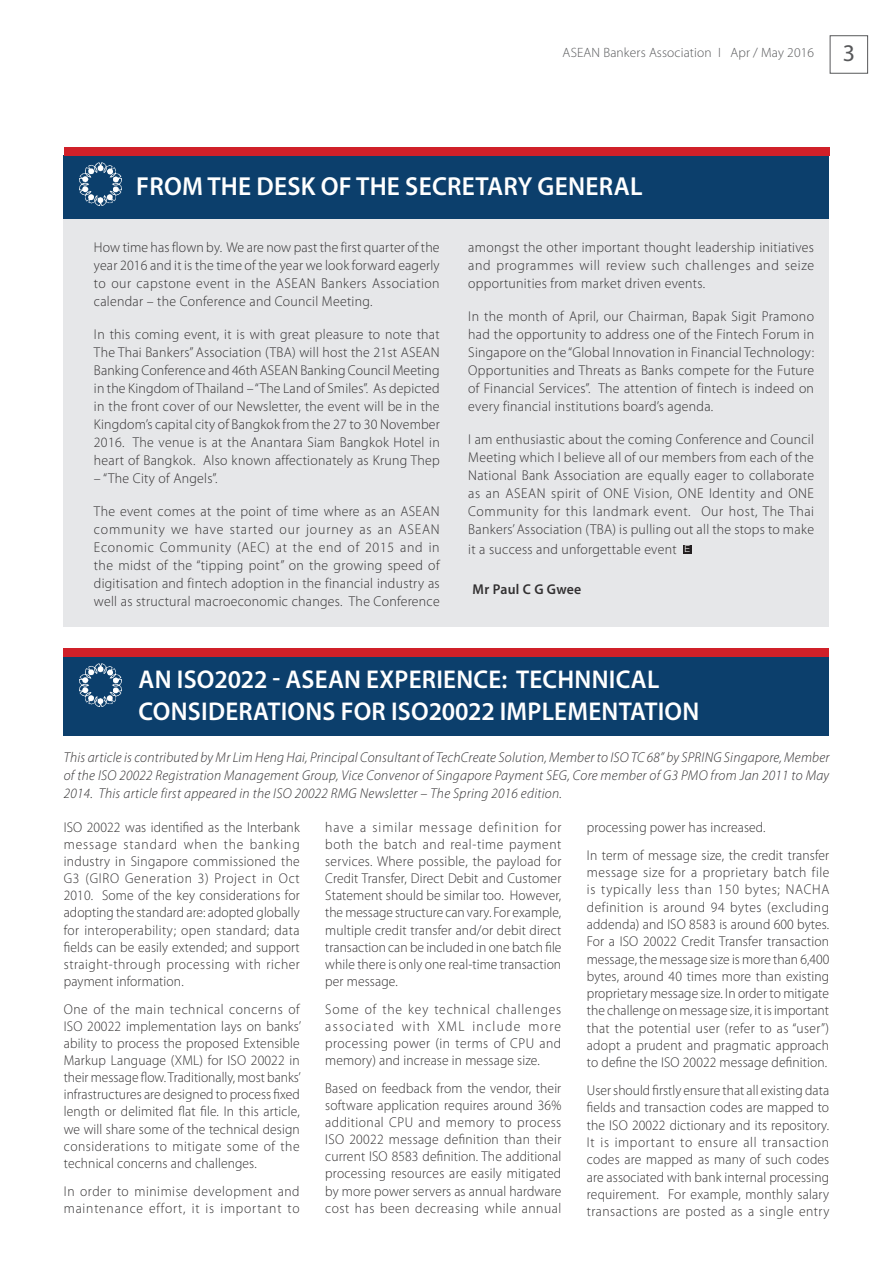
<style>
.page{position:relative;width:893px;height:1263px;background:#fff}
.page>*{position:absolute;margin:0;border:0;box-sizing:border-box;transform-origin:0 0}
.t1{font:600 26.1px "Myriad Pro";letter-spacing:.01em;color:#fff}
.t2{font:600 25.8px/31.3px "Myriad Pro";letter-spacing:.01em;color:#fff}
.t3{font:300 14.25px/17.1px "Myriad Pro";letter-spacing:.02em;color:#312f30;text-align:justify;scale:.95 1}
.t4{font:300 14.25px/18px "Myriad Pro";letter-spacing:.02em;color:#312f30;text-align:justify}
.t5{font:italic 300 14.25px/18px "Myriad Pro";letter-spacing:.02em;color:#312f30;text-align:justify}
.t6{font:300 14.25px/17.1px "Myriad Pro";letter-spacing:.055em;color:#312f30;scale:.95 1}
.t7{font:600 14.25px "Myriad Pro";letter-spacing:.02em;color:#312f30}
.t8{font:300 13.5px "Myriad Pro";letter-spacing:.01em;color:#57585a}
.s1{font-family:"Myriad";font-weight:400;font-size:24px}
.s2{font-family:"Helvetica Neue LT Com";font-size:9.3px;color:#fff}
</style>
<div class="page">
<div style="left:830px;top:35px;width:38px;height:39px;border:1px solid #57585a"></div>
<div style="left:64px;top:207px;width:765px;height:420px;background:#e6e7e9"></div>
<div style="left:64px;top:156px;width:765px;height:63px;background:#0c3f6c"></div>
<img style="left:80px;top:163px;width:41px;height:43px">
<div style="left:684px;top:545px;width:8px;height:9px;background:#231f20"></div>
<div style="left:64px;top:147px;width:765px;height:9px;background:#d02029"></div>
<div style="left:64px;top:657px;width:765px;height:78px;background:#0c3f6c"></div>
<img style="left:80px;top:663px;width:41px;height:43px">
<div style="left:64px;top:648px;width:765px;height:9px;background:#d02029"></div>
<p class="t8" style="left:563px;top:48px;width:294px">ASEAN Bankers Association I Apr / May 2016 <span class="s1">3</span></p>
<h1 class="t1" style="left:136px;top:176px;width:508px">FROM THE DESK OF THE SECRETARY GENERAL</h1>
<p class="t4" style="left:94px;top:240px;width:347px">How time has flown by. We are now past the first quarter of the year 2016 and it is the time of the year we look forward eagerly to our capstone event in the ASEAN Bankers Association calendar – the Conference and Council Meeting.</p>
<p class="t4" style="left:94px;top:327px;width:347px">In this coming event, it is with great pleasure to note that The Thai Bankers” Association (TBA) will host the 21st ASEAN Banking Conference and 46th ASEAN Banking Council Meeting in the Kingdom of Thailand – “The Land of Smiles”. As depicted in the front cover of our Newsletter, the event will be in the Kingdom’s capital city of Bangkok from the 27 to 30 November 2016. The venue is at the Anantara Siam Bangkok Hotel in heart of Bangkok. Also known affectionately as Krung Thep</p>
<p class="t4" style="left:94px;top:471px;width:125px">– “The City of Angels”.</p>
<p class="t4" style="left:94px;top:504px;width:347px">The event comes at the point of time where as an ASEAN community we have started our journey as an ASEAN Economic Community (AEC) at the end of 2015 and in the midst of the “tipping point” on the growing speed of digitisation and fintech adoption in the financial industry as well as structural macroeconomic changes. The Conference</p>
<p class="t4" style="left:468px;top:240px;width:347px">amongst the other important thought leadership initiatives and programmes will review such challenges and seize opportunities from market driven events.</p>
<p class="t4" style="left:468px;top:309px;width:347px">In the month of April, our Chairman, Bapak Sigit Pramono had the opportunity to address one of the Fintech Forum in Singapore on the “Global Innovation in Financial Technology:<br>Opportunities and Threats as Banks compete for the Future of Financial Services”. The attention of fintech is indeed on every financial institutions board’s agenda.</p>
<p class="t4" style="left:468px;top:432px;width:347px">I am enthusiastic about the coming Conference and Council Meeting which I believe all of our members from each of the National Bank Association are equally eager to collaborate as an ASEAN spirit of ONE Vision, ONE Identity and ONE Community for this landmark event. Our host, The Thai Bankers’ Association (TBA) is pulling out all the stops to make</p>
<p class="t4" style="left:468px;top:541px;width:223px">it a success and unforgettable event <span class="s2">E</span></p>
<p class="t7" style="left:473px;top:584px;width:110px">Mr Paul C G Gwee</p>
<h2 class="t2" style="left:139px;top:667px;width:562px">AN ISO2022 - ASEAN EXPERIENCE: TECHNNICAL<br>CONSIDERATIONS FOR ISO20022 IMPLEMENTATION</h2>
<p class="t5" style="left:64px;top:750px;width:767px">This article is contributed by Mr Lim Heng Hai, Principal Consultant of TechCreate Solution, Member to ISO TC 68” by SPRING Singapore, Member of the ISO 20022 Registration Management Group, Vice Convenor of Singapore Payment SEG, Core member of G3 PMO from Jan 2011 to May 2014. This article first appeared in the ISO 20022 RMG Newsletter – The Spring 2016 edition.</p>
<p class="t3" style="left:64px;top:820px;width:250px">ISO 20022 was identified as the Interbank message standard when the banking industry in Singapore commissioned the G3 (GIRO Generation 3) Project in Oct 2010. Some of the key considerations for adopting the standard are: adopted globally for interoperability; open standard; data fields can be easily extended; and support straight-through processing with richer payment information.</p>
<p class="t3" style="left:64px;top:1002px;width:251px">One of the main technical concerns of ISO 20022 implementation lays on banks’ ability to process the proposed Extensible Markup Language (XML) for ISO 20022 in their message flow. Traditionally, most banks’ infrastructures are designed to process fixed length or delimited flat file. In this article, we will share some of the technical design considerations to mitigate some of the technical concerns and challenges.</p>
<p class="t6" style="left:64px;top:1184px;width:250px">In order to minimise development and maintenance effort, it is important to</p>
<p class="t3" style="left:325px;top:820px;width:250px">have a similar message definition for both the batch and real-time payment services. Where possible, the payload for Credit Transfer, Direct Debit and Customer Statement should be similar too. However, the message structure can vary. For example, multiple credit transfer and/or debit direct transaction can be included in one batch file while there is only one real-time transaction per message.</p>
<p class="t3" style="left:325px;top:1002px;width:250px">Some of the key technical challenges associated with XML include more processing power (in terms of CPU and memory) and increase in message size.</p>
<p class="t3" style="left:325px;top:1081px;width:250px">Based on feedback from the vendor, their software application requires around 36% additional CPU and memory to process ISO 20022 message definition than their current ISO 8583 definition. The additional processing resources are easily mitigated by more power servers as annual hardware cost has been decreasing while annual</p>
<p class="t3" style="left:587px;top:814px;width:257px;line-height:27.9px">processing power has increased.<br>In term of message size, the credit transfer</p>
<p class="t3" style="left:587px;top:865px;width:257px">message size for a proprietary batch file is typically less than 150 bytes; NACHA definition is around 94 bytes (excluding addenda) and ISO 8583 is around 600 bytes.<br>For a ISO 20022 Credit Transfer transaction message, the message size is more than 6,400 bytes, around 40 times more than existing proprietary message size. In order to mitigate the challenge on message size, it is important that the potential user (refer to as “user”) adopt a prudent and pragmatic approach to define the ISO 20022 message definition.</p>
<p class="t3" style="left:587px;top:1083px;width:257px">User should firstly ensure that all existing data fields and transaction codes are mapped to the ISO 20022 dictionary and its repository.<br>It is important to ensure all transaction codes are mapped as many of such codes are associated with bank internal processing requirement. For example, monthly salary transactions are posted as a single entry</p>
</div>
